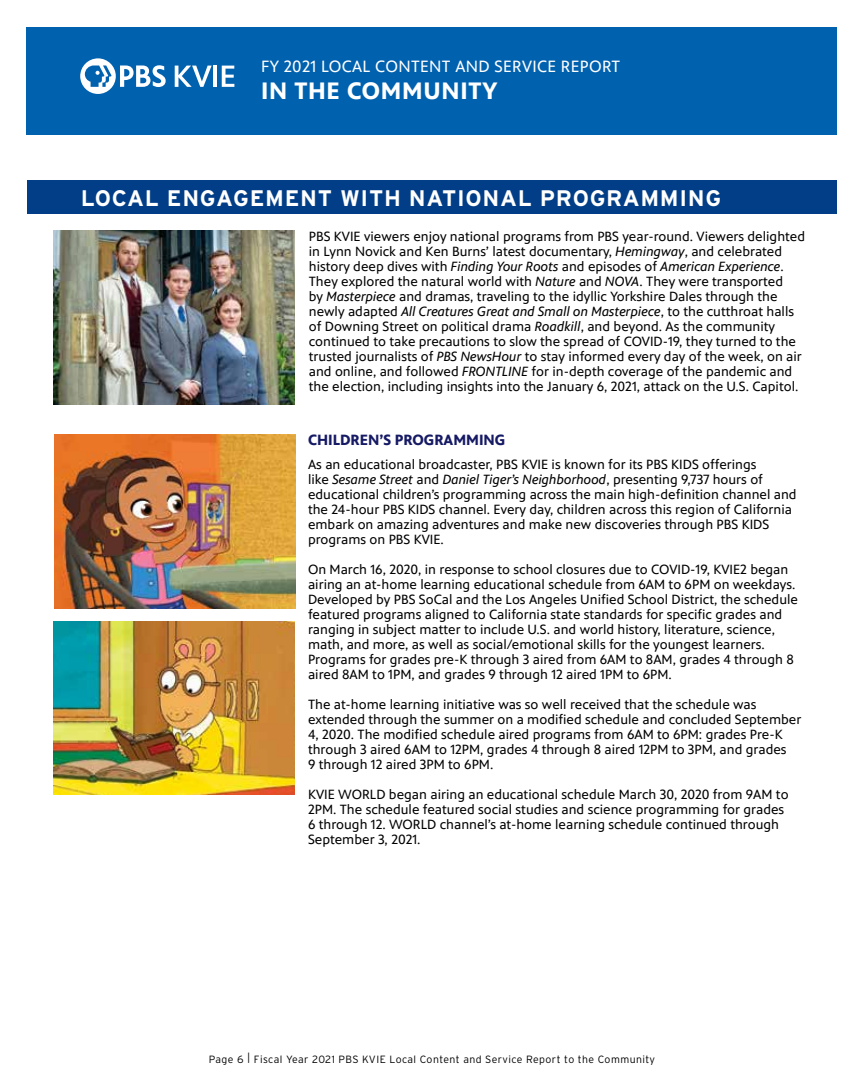
<style>
.page{position:relative;width:864px;height:1080px;background:#fff}
.page>*{position:absolute;margin:0;border:0;box-sizing:border-box;transform-origin:0 0}
.t1{font:700 24px "PBS Sans";letter-spacing:.03em;color:#fff}
.t2{font:22.5px "PBS Explorer Line Up AMPM";letter-spacing:.06em;color:#fff}
.t3{font:16.5px "PBS Sans";letter-spacing:.02em;color:#fff}
.t4{font:700 15px "PBS Sans";color:#161a64}
.t5{font:13.5px/15px "PBS Sans";color:#000}
.t6{font:300 10.5px "PBS Explorer";letter-spacing:.04em;color:#000}
.s1{font-style:italic}
</style>
<div class="page">
<div style="left:27px;top:27px;width:810px;height:108px;background:#0061af"></div>
<div style="left:80px;top:58px;width:36px;height:36px;background:#fff;border-radius:50%"></div>
<svg style="left:120px;top:65px;width:46px;height:22px"></svg>
<svg style="left:85px;top:66px;width:27px;height:21px"></svg>
<svg style="left:175px;top:66px;width:37px;height:21px"></svg>
<hr style="left:214px;top:66px;width:3px;height:21px;background:#fff">
<svg style="left:222px;top:66px;width:12px;height:21px"></svg>
<div style="left:28px;top:180px;width:809px;height:33px;background:#023e87"></div>
<img style="left:54px;top:231px;width:241px;height:173px">
<img style="left:55px;top:435px;width:241px;height:173px">
<img style="left:54px;top:621px;width:241px;height:174px">
<p class="t3" style="left:261px;top:57px;width:361px">FY 2021 LOCAL CONTENT AND SERVICE REPORT</p>
<h1 class="t1" style="left:261px;top:77px;width:238px">IN THE COMMUNITY</h1>
<h2 class="t2" style="left:81px;top:186px;width:642px">LOCAL ENGAGEMENT WITH NATIONAL PROGRAMMING</h2>
<p class="t5" style="left:309px;top:229px;width:498px">PBS KVIE viewers enjoy national programs from PBS year-round. Viewers delighted in Lynn Novick and Ken Burns’ latest documentary, <span class="s1">Hemingway</span>, and celebrated history deep dives with <span class="s1">Finding Your Roots</span> and episodes of <span class="s1">American Experience</span>.<br>They explored the natural world with <span class="s1">Nature</span> and <span class="s1">NOVA</span>. They were transported<br>by <span class="s1">Masterpiece</span> and dramas, traveling to the idyllic Yorkshire Dales through the newly adapted <span class="s1">All Creatures Great and Small on Masterpiece</span>, to the cutthroat halls of Downing Street on political drama <span class="s1">Roadkill</span>, and beyond. As the community continued to take precautions to slow the spread of COVID-19, they turned to the trusted journalists of <span class="s1">PBS NewsHour</span> to stay informed every day of the week, on air and online, and followed <span class="s1">FRONTLINE</span> for in-depth coverage of the pandemic and the election, including insights into the January 6, 2021, attack on the U.S. Capitol.</p>
<p class="t4" style="left:308px;top:432px;width:199px">CHILDREN’S PROGRAMMING</p>
<p class="t5" style="left:308px;top:457px;width:490px">As an educational broadcaster, PBS KVIE is known for its PBS KIDS offerings<br>like <span class="s1">Sesame Street</span> and <span class="s1">Daniel Tiger’s Neighborhood</span>, presenting 9,737 hours of educational children’s programming across the main high-definition channel and the 24-hour PBS KIDS channel. Every day, children across this region of California embark on amazing adventures and make new discoveries through PBS KIDS programs on PBS KVIE.</p>
<p class="t5" style="left:308px;top:562px;width:492px">On March 16, 2020, in response to school closures due to COVID-19, KVIE2 began airing an at-home learning educational schedule from 6AM to 6PM on weekdays.<br>Developed by PBS SoCal and the Los Angeles Unified School District, the schedule featured programs aligned to California state standards for specific grades and ranging in subject matter to include U.S. and world history, literature, science, math, and more, as well as social/emotional skills for the youngest learners.<br>Programs for grades pre-K through 3 aired from 6AM to 8AM, grades 4 through 8 aired 8AM to 1PM, and grades 9 through 12 aired 1PM to 6PM.</p>
<p class="t5" style="left:308px;top:697px;width:495px">The at-home learning initiative was so well received that the schedule was extended through the summer on a modified schedule and concluded September 4, 2020. The modified schedule aired programs from 6AM to 6PM: grades Pre-K through 3 aired 6AM to 12PM, grades 4 through 8 aired 12PM to 3PM, and grades<br>9 through 12 aired 3PM to 6PM.</p>
<p class="t5" style="left:308px;top:787px;width:482px">KVIE WORLD began airing an educational schedule March 30, 2020 from 9AM to 2PM. The schedule featured social studies and science programming for grades 6 through 12. WORLD channel’s at-home learning schedule continued through September 3, 2021.</p>
<p class="t6" style="left:209px;top:1053px;width:448px">Page 6 | Fiscal Year 2021 PBS KVIE Local Content and Service Report to the Community</p>
</div>
